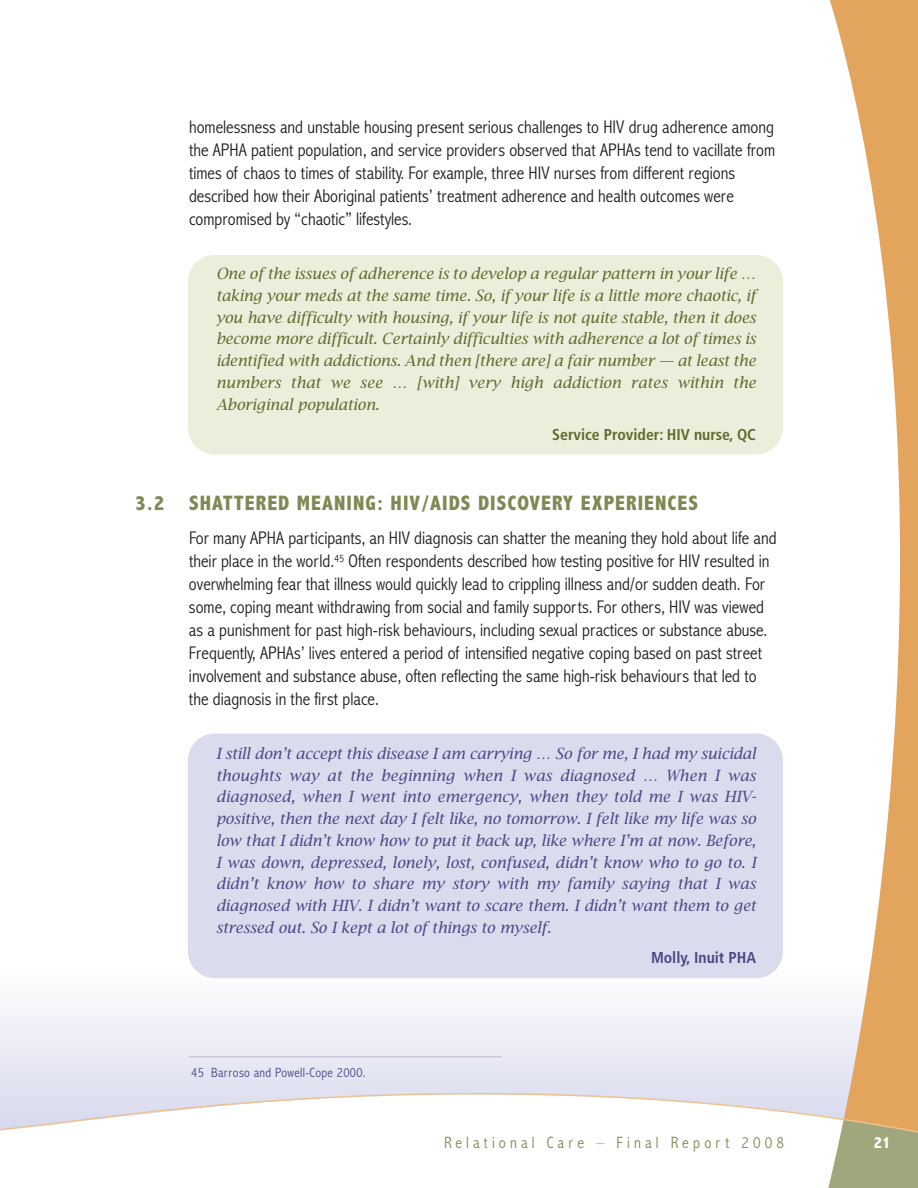
<style>
.page{position:relative;width:918px;height:1188px;background:#fff}
.page>*{position:absolute;margin:0;border:0;box-sizing:border-box;transform-origin:0 0}
.t1{font:800 condensed 21px "Abadi";letter-spacing:.05em;color:#7f8953}
.t2{font:300 condensed 18.45px/23px "Abadi";color:#231f20}
.t3{font:300 condensed 16.5px "Abadi";letter-spacing:.25em;color:#7f8953}
.t4{font:800 condensed 16.5px "Abadi";color:#fff}
.t5{font:700 condensed 15.75px "Frutiger";color:#616a2c}
.t6{font:700 condensed 15.75px "Frutiger";color:#4c4685}
.t7{font:italic 15.45px/21.8px "Lucida Bright";color:#4c4685;text-align:justify}
.t8{font:italic 15.45px/21.8px "Lucida Bright";letter-spacing:.01em;color:#616a2c;text-align:justify}
.t9{font:300 condensed 13.5px "Abadi";letter-spacing:.025em;color:#4c4685}
</style>
<div class="page">
<div style="left:0;top:974px;width:918px;height:214px;background:#f4f5fa"></div>
<div style="left:188px;top:734px;width:595px;height:244px;background:#dadcee;border-radius:27px"></div>
<div style="left:188px;top:255px;width:595px;height:200px;background:#eceddb;border-radius:27px"></div>
<svg style="left:830px;top:0;width:88px;height:1044px"></svg>
<svg style="left:0;top:1044px;width:918px;height:144px"></svg>
<hr style="left:189px;top:1056px;width:313px;height:2px;background:#ccc9de">
<p class="t2" style="left:189px;top:115px;width:588px">homelessness and unstable housing present serious challenges to HIV drug adherence among the APHA patient population, and service providers observed that APHAs tend to vacillate from times of chaos to times of stability. For example, three HIV nurses from different regions described how their Aboriginal patients’ treatment adherence and health outcomes were compromised by “chaotic” lifestyles.</p>
<p class="t8" style="left:216px;top:263px;width:541px">One of the issues of adherence is to develop a regular pattern in your life … taking your meds at the same time. So, if your life is a little more chaotic, if you have difficulty with housing, if your life is not quite stable, then it does become more difficult. Certainly difficulties with adherence a lot of times is identified with addictions. And then [there are] a fair number — at least the numbers that we see … [with] very high addiction rates within the Aboriginal population.</p>
<p class="t5" style="left:552px;top:428px;width:205px">Service Provider: HIV nurse, QC</p>
<p class="t1" style="left:135px;top:491px;width:565px">3.2 SHATTERED MEANING: HIV/AIDS DISCOVERY EXPERIENCES</p>
<p class="t2" style="left:189px;top:526px;width:589px">For many APHA participants, an HIV diagnosis can shatter the meaning they hold about life and their place in the world.<sup>45</sup> Often respondents described how testing positive for HIV resulted in overwhelming fear that illness would quickly lead to crippling illness and/or sudden death. For some, coping meant withdrawing from social and family supports. For others, HIV was viewed as a punishment for past high-risk behaviours, including sexual practices or substance abuse.<br>Frequently, APHAs’ lives entered a period of intensified negative coping based on past street involvement and substance abuse, often reflecting the same high-risk behaviours that led to the diagnosis in the first place.</p>
<p class="t7" style="left:216px;top:743px;width:542px">I still don’t accept this disease I am carrying … So for me, I had my suicidal thoughts way at the beginning when I was diagnosed … When I was diagnosed, when I went into emergency, when they told me I was HIV&shy;positive, then the next day I felt like, no tomorrow. I felt like my life was so low that I didn’t know how to put it back up, like where I’m at now. Before, I was down, depressed, lonely, lost, confused, didn’t know who to go to. I didn’t know how to share my story with my family saying that I was diagnosed with HIV. I didn’t want to scare them. I didn’t want them to get stressed out. So I kept a lot of things to myself.</p>
<p class="t6" style="left:651px;top:951px;width:106px">Molly, Inuit PHA</p>
<p class="t9" style="left:191px;top:1064px;width:176px">45 Barroso and Powell-Cope 2000.</p>
<p class="t3" style="left:444px;top:1133px;width:342px">Relational Care – Final Report 2008</p>
<p class="t4" style="left:874px;top:1133px;width:18px">21</p>
</div>
